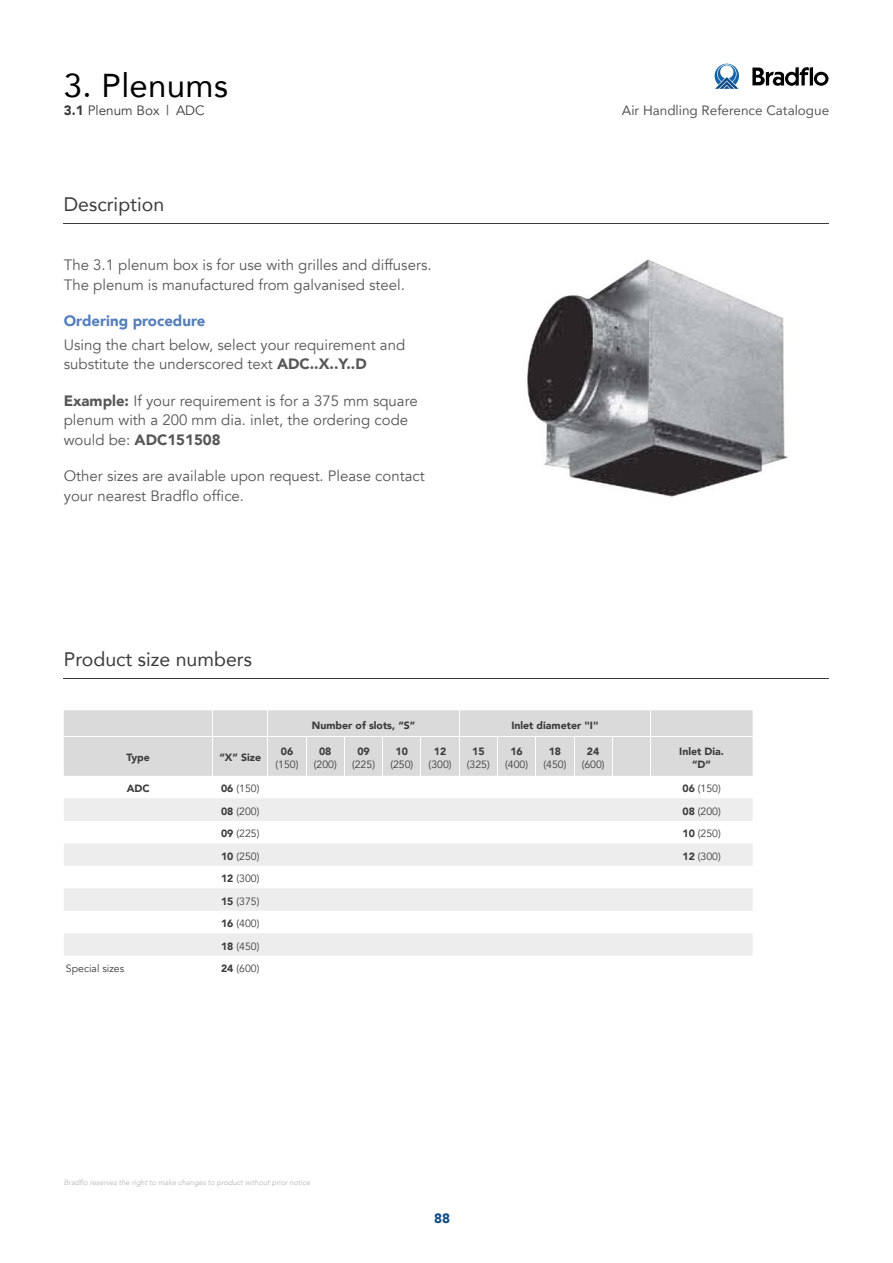
<style>
.page{position:relative;width:893px;height:1263px;background:#fff}
.page>*{position:absolute;margin:0;border:0;box-sizing:border-box;transform-origin:0 0}
.t1{font:33px "Avenir";letter-spacing:.01em;color:#000}
.t2{font:19.5px "Avenir";color:#3c3c3b}
.t3{font:15px/19.5px "Avenir";color:#575756}
.t4{font:900 15px "Avenir";color:#537ebb}
.t5{font:13.5px "Avenir";color:#575756}
.t6{font:13.5px "Avenir";color:#3c3c3b}
.t7{font:900 13.5px "Avenir";color:#0e4c89}
.t8{font:10.5px/22.5px "Avenir";color:#3c3c3b;text-align:justify}
.t9{font:900 10.5px/13.5px "Avenir";color:#3c3c3b;text-align:center}
.t10{font:italic 300 7.5px "Avenir";color:#b2b2b2}
.s1{font-weight:900}
</style>
<div class="page">
<hr style="left:64px;top:679px;width:765px;height:1px;background:#3c3c3b">
<div style="left:64px;top:710px;width:689px;height:66px;background:#dadada"></div>
<svg style="left:64px;top:798px;width:689px;height:158px;fill:#ededed"></svg>
<svg style="left:212px;top:710px;width:1px;height:26px"></svg>
<svg style="left:267px;top:710px;width:1px;height:26px"></svg>
<svg style="left:459px;top:710px;width:1px;height:26px"></svg>
<svg style="left:650px;top:710px;width:1px;height:26px"></svg>
<hr style="left:212px;top:736px;width:1px;height:40px;background:#fff">
<hr style="left:267px;top:736px;width:1px;height:40px;background:#fff">
<hr style="left:306px;top:736px;width:1px;height:40px;background:#fff">
<hr style="left:344px;top:736px;width:1px;height:40px;background:#fff">
<hr style="left:382px;top:736px;width:1px;height:40px;background:#fff">
<hr style="left:421px;top:736px;width:1px;height:40px;background:#fff">
<hr style="left:459px;top:736px;width:1px;height:40px;background:#fff">
<hr style="left:497px;top:736px;width:1px;height:40px;background:#fff">
<hr style="left:535px;top:736px;width:1px;height:40px;background:#fff">
<hr style="left:574px;top:736px;width:1px;height:40px;background:#fff">
<hr style="left:612px;top:736px;width:1px;height:40px;background:#fff">
<hr style="left:650px;top:736px;width:1px;height:40px;background:#fff">
<hr style="left:64px;top:736px;width:689px;height:1px;background:#fff">
<hr style="left:64px;top:224px;width:765px;height:1px;background:#3c3c3b">
<img style="left:527px;top:259px;width:262px;height:238px">
<svg style="left:715px;top:64px;width:24px;height:25px"></svg>
<svg style="left:752px;top:67px;width:76px;height:19px"></svg>
<h1 class="t1" style="left:64px;top:64px;width:166px">3. Plenums</h1>
<p class="t6" style="left:64px;top:101px;width:143px"><span class="s1">3.1</span> Plenum Box | ADC</p>
<h2 class="t2" style="left:64px;top:191px;width:102px">Description</h2>
<p class="t3" style="left:64px;top:256px;width:369px">The 3.1 plenum box is for use with grilles and diffusers.<br>The plenum is manufactured from galvanised steel.</p>
<p class="t4" style="left:64px;top:311px;width:143px">Ordering procedure</p>
<p class="t3" style="left:64px;top:335px;width:343px">Using the chart below, select your requirement and substitute the underscored text <span class="s1">ADC..X..Y..D</span></p>
<p class="t3" style="left:64px;top:391px;width:355px"><span class="s1">Example:</span> If your requirement is for a 375 mm square plenum with a 200 mm dia. inlet, the ordering code would be: <span class="s1">ADC151508</span></p>
<p class="t3" style="left:64px;top:467px;width:362px">Other sizes are available upon request. Please contact your nearest Bradflo office.</p>
<p class="t5" style="left:622px;top:101px;width:209px">Air Handling Reference Catalogue</p>
<h2 class="t2" style="left:64px;top:646px;width:190px">Product size numbers</h2>
<p class="t9" style="left:127px;top:751px;width:25px">Type</p>
<p class="t9" style="left:219px;top:751px;width:43px">“X” Size</p>
<p class="t9" style="left:281px;top:744px;width:14px">06</p>
<p class="t8" style="left:276px;top:753px;width:24px">(150)</p>
<p class="t9" style="left:312px;top:718px;width:105px">Number of slots, “S”</p>
<p class="t9" style="left:511px;top:718px;width:89px">Inlet diameter "I"</p>
<p class="t9" style="left:319px;top:744px;width:14px">08</p>
<p class="t8" style="left:314px;top:753px;width:24px">(200)</p>
<p class="t9" style="left:357px;top:744px;width:14px">09</p>
<p class="t8" style="left:352px;top:753px;width:24px">(225)</p>
<p class="t9" style="left:396px;top:744px;width:14px">10</p>
<p class="t8" style="left:390px;top:753px;width:24px">(250)</p>
<p class="t9" style="left:434px;top:744px;width:14px">12</p>
<p class="t8" style="left:429px;top:753px;width:24px">(300)</p>
<p class="t9" style="left:472px;top:744px;width:14px">15</p>
<p class="t8" style="left:467px;top:753px;width:24px">(325)</p>
<p class="t9" style="left:510px;top:744px;width:14px">16</p>
<p class="t8" style="left:505px;top:753px;width:24px">(400)</p>
<p class="t9" style="left:549px;top:744px;width:14px">18</p>
<p class="t8" style="left:543px;top:753px;width:24px">(450)</p>
<p class="t9" style="left:587px;top:744px;width:14px">24</p>
<p class="t8" style="left:582px;top:753px;width:24px">(600)</p>
<p class="t9" style="left:679px;top:744px;width:46px">Inlet Dia. “D”</p>
<p class="t9" style="left:127px;top:782px;width:24px">ADC</p>
<p class="t8" style="left:221px;top:778px;width:40px"><span class="s1">06</span> (150)</p>
<p class="t8" style="left:682px;top:778px;width:40px"><span class="s1">06</span> (150)</p>
<p class="t8" style="left:221px;top:800px;width:40px"><span class="s1">08</span> (200)</p>
<p class="t8" style="left:682px;top:800px;width:40px"><span class="s1">08</span> (200)</p>
<p class="t8" style="left:221px;top:823px;width:40px"><span class="s1">09</span> (225)</p>
<p class="t8" style="left:682px;top:823px;width:40px"><span class="s1">10</span> (250)</p>
<p class="t8" style="left:221px;top:845px;width:40px"><span class="s1">10</span> (250)</p>
<p class="t8" style="left:682px;top:845px;width:40px"><span class="s1">12</span> (300)</p>
<p class="t8" style="left:221px;top:868px;width:40px"><span class="s1">12</span> (300)<br><span class="s1">15</span> (375)<br><span class="s1">16</span> (400)<br><span class="s1">18</span> (450)</p>
<p class="t8" style="left:66px;top:958px;width:60px">Special sizes</p>
<p class="t8" style="left:221px;top:958px;width:40px"><span class="s1">24</span> (600)</p>
<p class="t10" style="left:64px;top:1178px;width:248px">Bradflo reserves the right to make changes to product without prior notice</p>
<p class="t7" style="left:434px;top:1210px;width:17px">88</p>
</div>
